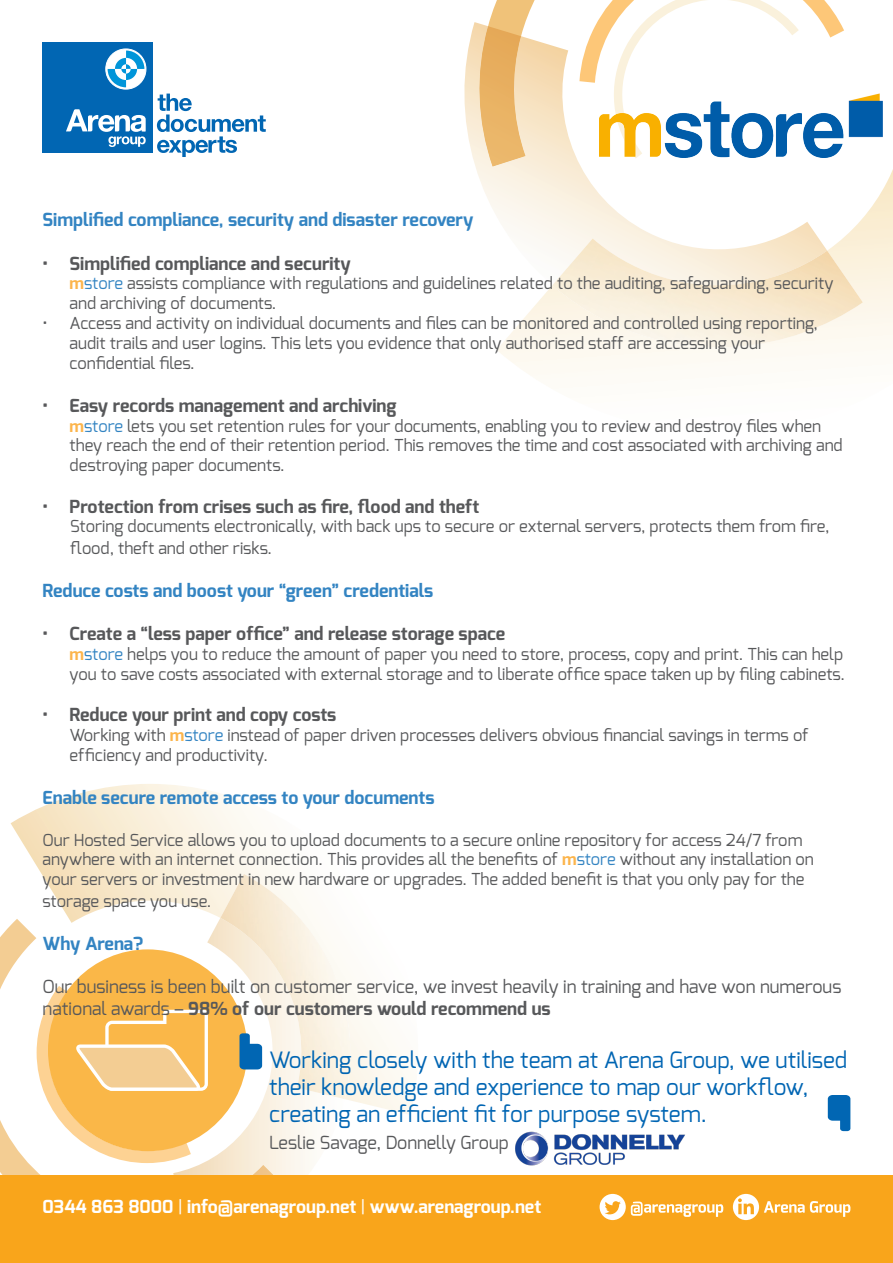
<style>
.page{position:relative;width:893px;height:1263px;background:#fff}
.page>*{position:absolute;margin:0;border:0;box-sizing:border-box;transform-origin:0 0}
.t1{font:22.5px/27px "Exo";color:#0065b3}
.t2{font:700 18px "Exo";color:#57585a}
.t3{font:18px/21.6px "Exo";color:#57585a}
.t4{font:700 18px "Exo";color:#3384c2}
.t5{font:700 18px "Exo";color:#fff}
.t6{font:16.5px/19.8px "Exo";color:#57585a}
.s1{font-weight:700;color:#fcb54c}
.s2{color:#3384c2}
.s3{font-weight:700}
.s4{font-weight:400}
</style>
<div class="page">
<svg style="left:0;top:925px;width:173px;height:251px"></svg>
<svg style="left:11px;top:784px;width:404px;height:331px"></svg>
<img style="left:173px;top:918px;width:172px;height:258px">
<img style="left:180px;top:1165px;width:103px;height:11px">
<img style="left:220px;top:874px;width:130px;height:225px">
<div style="left:48px;top:949px;width:199px;height:202px;background:#fab748;border-radius:50%"></div>
<svg style="left:37px;top:986px;width:188px;height:177px"></svg>
<svg style="left:489px;top:0;width:46px;height:22px"></svg>
<svg style="left:497px;top:169px;width:396px;height:207px"></svg>
<img style="left:464px;top:22px;width:363px;height:267px">
<img style="left:475px;top:26px;width:50px;height:140px">
<img style="left:552px;top:238px;width:311px;height:125px">
<svg style="left:579px;top:0;width:265px;height:159px"></svg>
<div style="left:43px;top:43px;width:110px;height:110px;background:#0166b3"></div>
<svg style="left:106px;top:49px;width:40px;height:40px"></svg>
<div style="left:105px;top:48px;width:41px;height:42px;border:1px solid #fff;border-radius:50%"></div>
<svg style="left:108px;top:51px;width:36px;height:36px"></svg>
<svg style="left:66px;top:109px;width:80px;height:38px"></svg>
<svg style="left:157px;top:94px;width:109px;height:63px"></svg>
<div style="left:0;top:1176px;width:893px;height:87px;background:#f9a51b"></div>
<svg style="left:600px;top:1194px;width:123px;height:26px"></svg>
<svg style="left:733px;top:1194px;width:117px;height:26px"></svg>
<img style="left:600px;top:93px;width:283px;height:64px">
<svg style="left:239px;top:1033px;width:23px;height:36px"></svg>
<svg style="left:828px;top:1095px;width:22px;height:36px"></svg>
<img style="left:515px;top:1131px;width:170px;height:34px">
<p class="t4" style="left:43px;top:208px;width:432px">Simplified compliance, security and disaster recovery</p>
<p class="t2" style="left:43px;top:252px;width:310px">• Simplified compliance and security</p>
<p class="t6" style="left:70px;top:273px;width:765px"><span class="s1">m</span><span class="s2">store</span> assists compliance with regulations and guidelines related to the auditing, safeguarding, security and archiving of documents.</p>
<p class="t6" style="left:70px;top:313px;width:750px;text-indent:-27px">• Access and activity on individual documents and files can be monitored and controlled using reporting, audit trails and user logins. This lets you evidence that only authorised staff are accessing your confidential files.</p>
<p class="t2" style="left:43px;top:394px;width:355px">• Easy records management and archiving</p>
<p class="t6" style="left:70px;top:416px;width:774px"><span class="s1">m</span><span class="s2">store</span> lets you set retention rules for your documents, enabling you to review and destroy files when they reach the end of their retention period. This removes the time and cost associated with archiving and destroying paper documents.</p>
<p class="t2" style="left:43px;top:495px;width:438px">• Protection from crises such as fire, flood and theft</p>
<p class="t6" style="left:70px;top:516px;width:761px;line-height:21.6px">Storing documents electronically, with back ups to secure or external servers, protects them from fire, flood, theft and other risks.</p>
<p class="t4" style="left:43px;top:579px;width:392px">Reduce costs and boost your “green” credentials</p>
<p class="t2" style="left:43px;top:622px;width:464px">• Create a “less paper office” and release storage space</p>
<p class="t6" style="left:70px;top:644px;width:777px"><span class="s1">m</span><span class="s2">store</span> helps you to reduce the amount of paper you need to store, process, copy and print. This can help you to save costs associated with external storage and to liberate office space taken up by filing cabinets.</p>
<p class="t2" style="left:43px;top:703px;width:295px">• Reduce your print and copy costs</p>
<p class="t6" style="left:70px;top:725px;width:740px">Working with <span class="s1">m</span><span class="s2">store</span> instead of paper driven processes delivers obvious financial savings in terms of efficiency and productivity.</p>
<p class="t4" style="left:43px;top:786px;width:393px">Enable secure remote access to your documents</p>
<p class="t6" style="left:43px;top:830px;width:773px">Our Hosted Service allows you to upload documents to a secure online repository for access 24/7 from anywhere with an internet connection. This provides all the benefits of <span class="s1">m</span><span class="s2">store</span> without any installation on your servers or investment in new hardware or upgrades. The added benefit is that you only pay for the</p>
<p class="t6" style="left:43px;top:891px;width:170px">storage space you use.</p>
<p class="t4" style="left:43px;top:932px;width:102px">Why Arena?</p>
<p class="t3" style="left:43px;top:976px;width:800px">Our business is been built on customer service, we invest heavily in training and have won numerous national awards – <span class="s3">98% of our customers would recommend us</span></p>
<p class="t1" style="left:269px;top:1046px;width:580px">Working closely with the team at Arena Group, we utilised their knowledge and experience to map our workflow, creating an efficient fit for purpose system.</p>
<p class="t3" style="left:269px;top:1132px;width:241px">Leslie Savage, Donnelly Group</p>
<p class="t5" style="left:43px;top:1195px;width:500px">0344 863 8000 <span class="s4">|</span> info@arenagroup.net <span class="s4">|</span> www.arenagroup.net</p>
</div>
